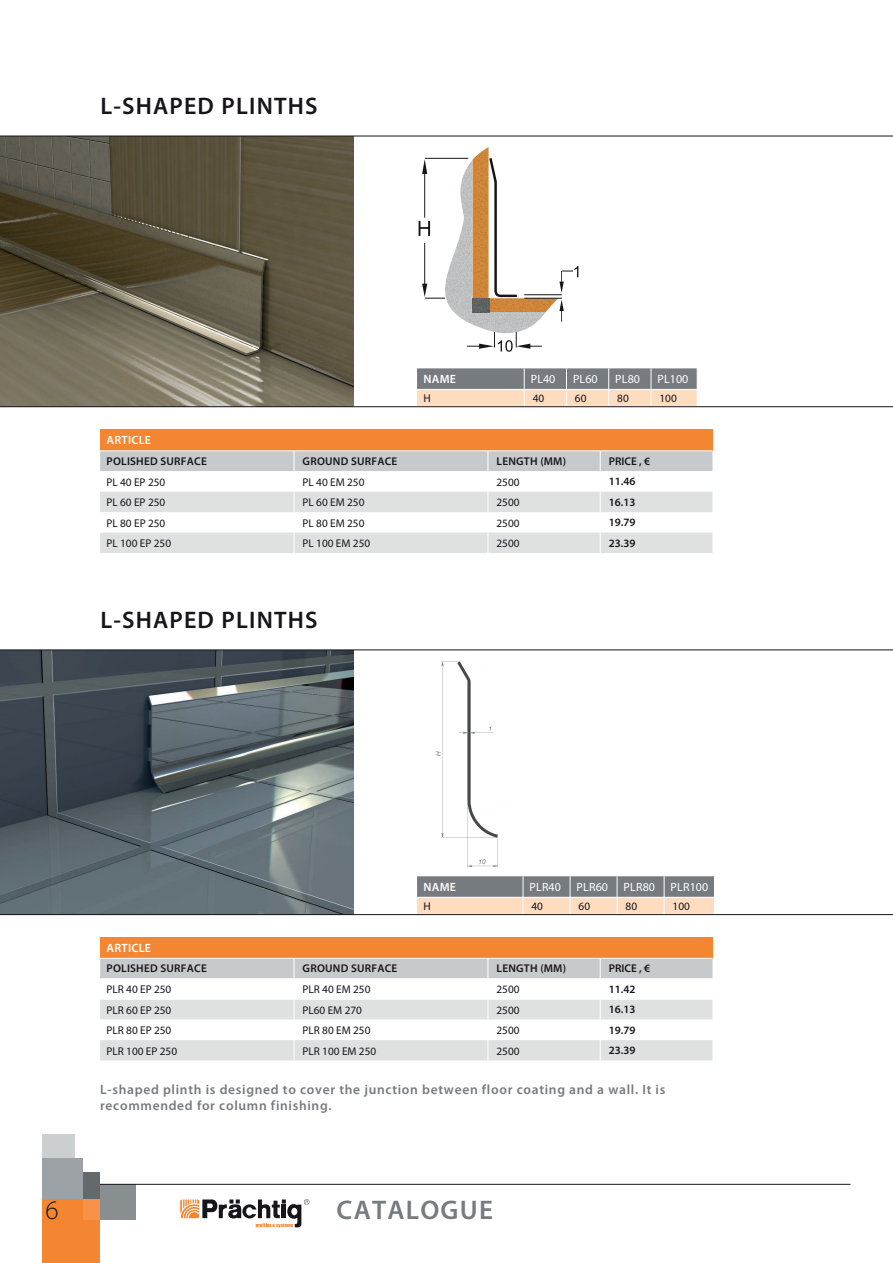
<style>
.page{position:relative;width:893px;height:1263px;background:#fff}
.page>*{position:absolute;margin:0;border:0;box-sizing:border-box;transform-origin:0 0}
.t1{font:600 27px "Myriad Pro";letter-spacing:.045em;color:#767b7f}
.t2{font:300 27px "Myriad Pro";color:#17151a}
.t3{font:600 24px "Myriad Pro";letter-spacing:.05em;color:#17151a}
.t4{font:600 13.5px/16.2px "Myriad Pro";letter-spacing:.05em;color:#767b7f}
.t5{font:12px "Myriad Pro";letter-spacing:.01em;color:#fff}
.t6{font:600 12px "Myriad Pro";letter-spacing:.02em;color:#fff}
.t7{font:11.25px "Myriad Pro";color:#17151a}
.t8{font:600 11.25px "Myriad Pro";letter-spacing:.02em;color:#17151a}
</style>
<div class="page">
<div style="left:43px;top:1134px;width:32px;height:32px;background:#cbcfd0"></div>
<div style="left:43px;top:1176px;width:57px;height:87px;background:#f58631"></div>
<div style="left:73px;top:1172px;width:27px;height:27px;background:#646a6c"></div>
<div style="left:83px;top:1199px;width:17px;height:21px;background:#f69348"></div>
<div style="left:43px;top:1158px;width:40px;height:41px;background:#9ba1a4"></div>
<div style="left:100px;top:1184px;width:35px;height:36px;background:#898e91"></div>
<svg style="left:180px;top:1199px;width:129px;height:28px"></svg>
<hr style="left:100px;top:1184px;width:750px;height:1px;background:#17151a">
<img style="left:0;top:651px;width:353px;height:263px">
<div style="left:100px;top:430px;width:612px;height:21px;background:#f58631"></div>
<svg style="left:100px;top:451px;width:612px;height:102px"></svg>
<div style="left:100px;top:937px;width:612px;height:21px;background:#f58631"></div>
<svg style="left:100px;top:958px;width:612px;height:102px"></svg>
<svg style="left:417px;top:368px;width:280px;height:38px;background:#b2a79d"></svg>
<hr style="left:417px;top:389px;width:107px;height:1px;background:#fff">
<hr style="left:524px;top:389px;width:42px;height:1px;background:#fff">
<hr style="left:566px;top:389px;width:43px;height:1px;background:#fff">
<hr style="left:609px;top:389px;width:42px;height:1px;background:#fff">
<hr style="left:651px;top:389px;width:46px;height:1px;background:#fff">
<svg style="left:417px;top:876px;width:298px;height:38px;background:#b3a89e"></svg>
<hr style="left:417px;top:897px;width:106px;height:1px;background:#fff">
<hr style="left:523px;top:897px;width:47px;height:1px;background:#fff">
<hr style="left:570px;top:897px;width:47px;height:1px;background:#fff">
<hr style="left:617px;top:897px;width:47px;height:1px;background:#fff">
<hr style="left:664px;top:897px;width:51px;height:1px;background:#fff">
<img style="left:445px;top:160px;width:101px;height:172px">
<img style="left:473px;top:147px;width:85px;height:165px">
<img style="left:473px;top:298px;width:16px;height:14px">
<svg style="left:419px;top:159px;width:11px;height:77px"></svg>
<hr style="left:425px;top:158px;width:43px;height:1px;background:#17151a">
<svg style="left:422px;top:243px;width:23px;height:56px"></svg>
<svg style="left:489px;top:158px;width:28px;height:139px"></svg>
<svg style="left:467px;top:332px;width:75px;height:20px"></svg>
<hr style="left:524px;top:294px;width:38px;height:1px;background:#17151a">
<svg style="left:559px;top:300px;width:5px;height:22px"></svg>
<svg style="left:559px;top:266px;width:19px;height:27px"></svg>
<hr style="left:524px;top:298px;width:38px;height:1px;background:#17151a">
<img style="left:435px;top:661px;width:63px;height:207px">
<img style="left:0;top:137px;width:353px;height:269px">
<hr style="left:0;top:136px;width:893px;height:1px;background:#17151a">
<hr style="left:0;top:650px;width:893px;height:1px;background:#17151a">
<hr style="left:0;top:406px;width:893px;height:1px;background:#17151a">
<hr style="left:0;top:914px;width:893px;height:1px;background:#17151a">
<p class="t3" style="left:100px;top:90px;width:219px">L-SHAPED PLINTHS</p>
<p class="t6" style="left:424px;top:371px;width:34px">NAME</p>
<p class="t5" style="left:531px;top:372px;width:26px">PL40</p>
<p class="t5" style="left:573px;top:372px;width:26px">PL60</p>
<p class="t5" style="left:615px;top:372px;width:26px">PL80</p>
<p class="t5" style="left:657px;top:372px;width:32px">PL100</p>
<p class="t7" style="left:424px;top:391px;width:9px">H</p>
<p class="t7" style="left:533px;top:391px;width:13px">40</p>
<p class="t7" style="left:575px;top:391px;width:13px">60</p>
<p class="t7" style="left:617px;top:391px;width:13px">80</p>
<p class="t7" style="left:659px;top:391px;width:19px">100</p>
<p class="t6" style="left:107px;top:433px;width:46px">ARTICLE</p>
<p class="t8" style="left:107px;top:454px;width:102px">POLISHED SURFACE</p>
<p class="t8" style="left:303px;top:454px;width:96px">GROUND SURFACE</p>
<p class="t8" style="left:497px;top:454px;width:71px">LENGTH (MM)</p>
<p class="t8" style="left:609px;top:454px;width:43px">PRICE , €</p>
<p class="t7" style="left:106px;top:475px;width:60px">PL 40 EP 250</p>
<p class="t7" style="left:303px;top:475px;width:63px">PL 40 EМ 250</p>
<p class="t7" style="left:496px;top:475px;width:25px">2500</p>
<p class="t8" style="left:609px;top:474px;width:28px">11.46</p>
<p class="t7" style="left:107px;top:495px;width:60px">PL 60 EP 250</p>
<p class="t7" style="left:303px;top:495px;width:63px">PL 60 EМ 250</p>
<p class="t7" style="left:496px;top:495px;width:25px">2500</p>
<p class="t8" style="left:609px;top:495px;width:28px">16.13</p>
<p class="t7" style="left:107px;top:516px;width:60px">PL 80 EP 250</p>
<p class="t7" style="left:303px;top:516px;width:63px">PL 80 EМ 250</p>
<p class="t7" style="left:496px;top:516px;width:25px">2500</p>
<p class="t8" style="left:609px;top:515px;width:28px">19.79</p>
<p class="t7" style="left:107px;top:536px;width:66px">PL 100 EP 250</p>
<p class="t7" style="left:303px;top:536px;width:69px">PL 100 EМ 250</p>
<p class="t7" style="left:496px;top:536px;width:25px">2500</p>
<p class="t8" style="left:609px;top:536px;width:28px">23.39</p>
<p class="t3" style="left:100px;top:604px;width:219px">L-SHAPED PLINTHS</p>
<p class="t6" style="left:424px;top:879px;width:34px">NAME</p>
<p class="t5" style="left:529px;top:880px;width:33px">PLR40</p>
<p class="t5" style="left:577px;top:880px;width:33px">PLR60</p>
<p class="t5" style="left:624px;top:880px;width:33px">PLR80</p>
<p class="t5" style="left:671px;top:880px;width:39px">PLR100</p>
<p class="t7" style="left:424px;top:899px;width:9px">H</p>
<p class="t7" style="left:531px;top:899px;width:13px">40</p>
<p class="t7" style="left:579px;top:899px;width:13px">60</p>
<p class="t7" style="left:626px;top:899px;width:13px">80</p>
<p class="t7" style="left:673px;top:899px;width:19px">100</p>
<p class="t6" style="left:107px;top:940px;width:46px">ARTICLE</p>
<p class="t8" style="left:107px;top:961px;width:102px">POLISHED SURFACE</p>
<p class="t8" style="left:303px;top:961px;width:96px">GROUND SURFACE</p>
<p class="t8" style="left:497px;top:961px;width:71px">LENGTH (MM)</p>
<p class="t8" style="left:609px;top:961px;width:43px">PRICE , €</p>
<p class="t7" style="left:106px;top:982px;width:66px">PLR 40 EP 250</p>
<p class="t7" style="left:303px;top:982px;width:69px">PLR 40 EМ 250</p>
<p class="t7" style="left:496px;top:982px;width:25px">2500</p>
<p class="t8" style="left:609px;top:982px;width:28px">11.42</p>
<p class="t7" style="left:107px;top:1003px;width:66px">PLR 60 EP 250</p>
<p class="t7" style="left:303px;top:1003px;width:61px">PL60 EM 270</p>
<p class="t7" style="left:496px;top:1003px;width:25px">2500</p>
<p class="t8" style="left:609px;top:1002px;width:28px">16.13</p>
<p class="t7" style="left:107px;top:1023px;width:66px">PLR 80 EP 250</p>
<p class="t7" style="left:303px;top:1023px;width:69px">PLR 80 EМ 250</p>
<p class="t7" style="left:496px;top:1023px;width:25px">2500</p>
<p class="t8" style="left:609px;top:1023px;width:28px">19.79</p>
<p class="t7" style="left:107px;top:1044px;width:72px">PLR 100 EP 250</p>
<p class="t7" style="left:303px;top:1044px;width:75px">PLR 100 EМ 250</p>
<p class="t7" style="left:496px;top:1044px;width:25px">2500</p>
<p class="t8" style="left:609px;top:1043px;width:28px">23.39</p>
<p class="t4" style="left:100px;top:1081px;width:567px">L-shaped plinth is designed to cover the junction between floor coating and a wall. It is recommended for column finishing.</p>
<h1 class="t2" style="left:45px;top:1194px;width:15px">6</h1>
<h1 class="t1" style="left:337px;top:1193px;width:158px">CATALOGUE</h1>
</div>
